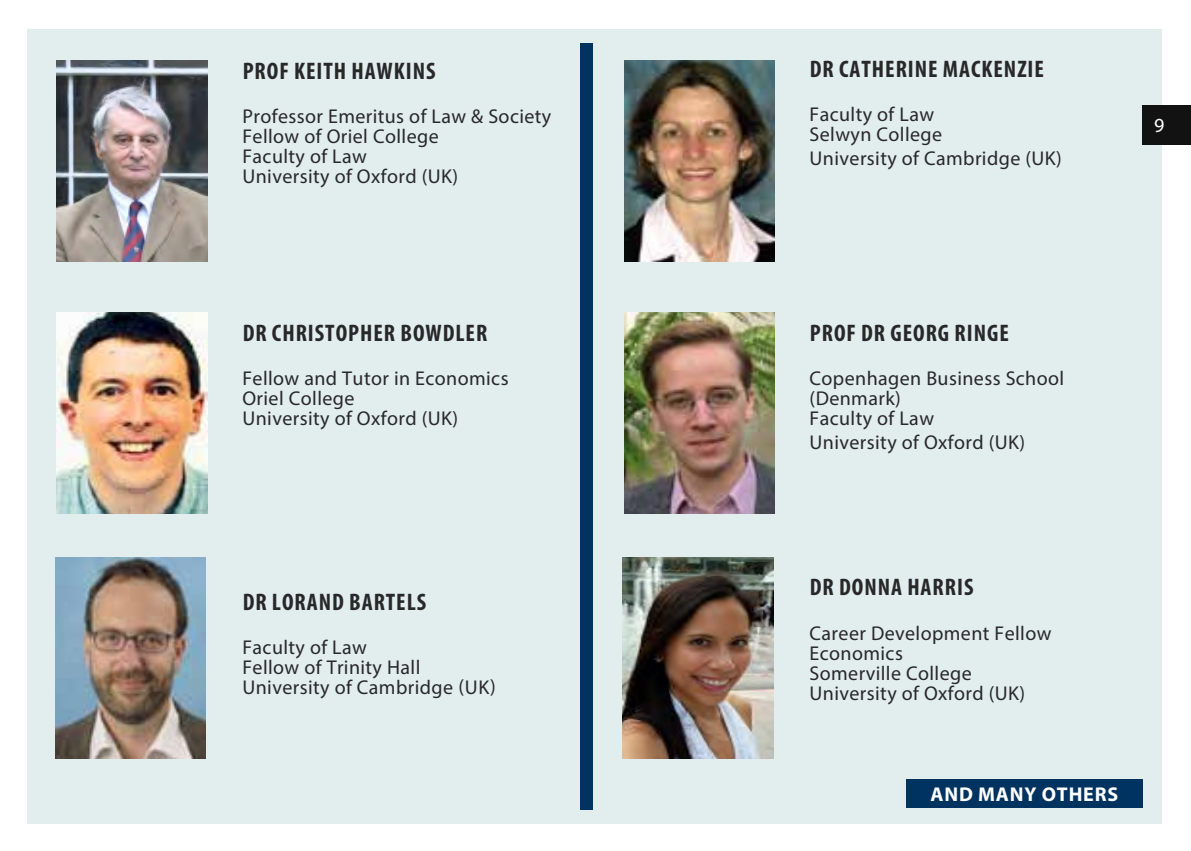
<style>
.page{position:relative;width:1191px;height:851px;background:#fff}
.page>*{position:absolute;margin:0;border:0;box-sizing:border-box;transform-origin:0 0}
.t1{font:700 condensed 24px "Myriad Pro";letter-spacing:.04em;color:#282829}
.t2{font:20px/20px "Myriad Pro";letter-spacing:.02em;color:#282829}
.t3{font:700 20px "Myriad Pro";letter-spacing:.04em;color:#fff}
.t4{font:20px "Myriad Pro";color:#fff}
</style>
<div class="page">
<div style="left:27px;top:30px;width:1134px;height:793px;background:#e2edee"></div>
<img style="left:55px;top:557px;width:151px;height:201px">
<img style="left:57px;top:61px;width:150px;height:200px">
<img style="left:57px;top:312px;width:150px;height:201px">
<div style="left:580px;top:43px;width:12px;height:766px;background:#003360"></div>
<img style="left:623px;top:557px;width:150px;height:201px">
<img style="left:624px;top:312px;width:150px;height:201px">
<img style="left:624px;top:61px;width:150px;height:200px">
<div style="left:1142px;top:105px;width:49px;height:40px;background:#111211"></div>
<div style="left:906px;top:779px;width:236px;height:28px;background:#003360"></div>
<p class="t1" style="left:243px;top:56px;width:193px">PROF KEITH HAWKI NS</p>
<p class="t2" style="left:242px;top:106px;width:310px">Professor Emeritus of Law &amp; Society<br>Fellow of Oriel College<br>Faculty of Law<br>University of Oxford (UK)</p>
<p class="t1" style="left:243px;top:317px;width:77px">DR CHRISTOP</p>
<p class="t1" style="left:360px;top:317px;width:66px">HER BOWDLE</p>
<p class="t1" style="left:476px;top:317px;width:13px">R</p>
<p class="t2" style="left:242px;top:367px;width:268px">Fellow and Tutor in Economics<br>Oriel College<br>University of Oxford (UK)</p>
<p class="t1" style="left:243px;top:586px;width:155px">DR LORAND BARTELS</p>
<p class="t2" style="left:242px;top:636px;width:255px">Faculty of Law<br>Fellow of Trinity Hall<br>University of Cambridge (UK)</p>
<p class="t1" style="left:810px;top:54px;width:226px">DR CATHERINE MACKENZIE</p>
<p class="t2" style="left:809px;top:104px;width:134px">Faculty of Law<br>Selwyn College</p>
<p class="t2" style="left:809px;top:148px;width:254px">University of Cambridge (UK)</p>
<p class="t4" style="left:1154px;top:113px;width:12px">9</p>
<p class="t1" style="left:810px;top:317px;width:189px">PROF DR GEORG RI NGE</p>
<p class="t2" style="left:809px;top:367px;width:256px">Copenhagen Business School (Denmark)<br>Faculty of Law</p>
<p class="t2" style="left:809px;top:431px;width:217px">University of Oxford (UK)</p>
<p class="t1" style="left:810px;top:572px;width:156px">DR DONNA HARRIS</p>
<p class="t2" style="left:809px;top:622px;width:243px">Career Development Fellow<br>Economics<br>Somerville College<br>University of Oxford (UK)</p>
<p class="t3" style="left:930px;top:781px;width:187px">AND MANY OTHERS</p>
</div>
